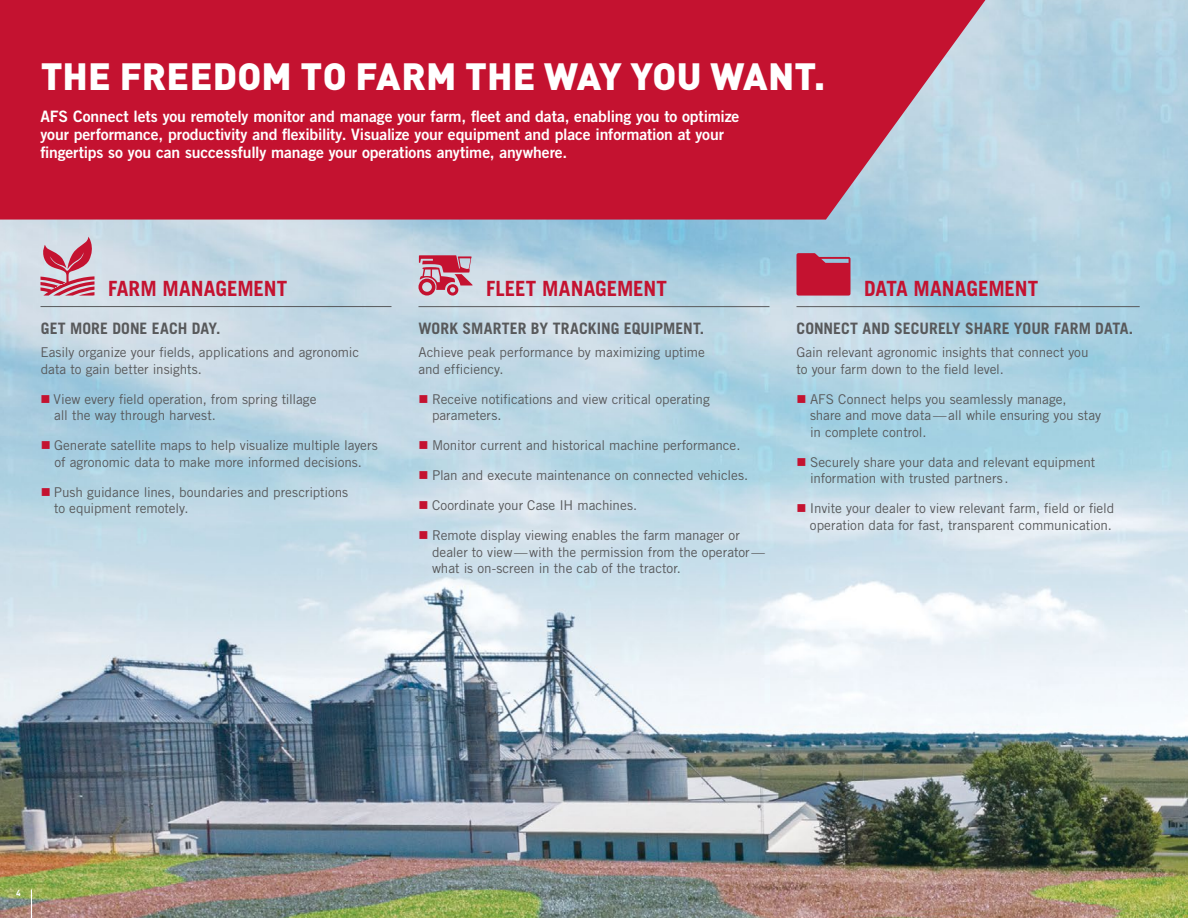
<style>
.page{position:relative;width:1188px;height:918px;background:#fff}
.page>*{position:absolute;margin:0;border:0;box-sizing:border-box;transform-origin:0 0}
.t1{font:900 37.5px "DINOT";letter-spacing:.005em;color:#fff}
.t2{font:700 21px "Trade Gothic LT Std";color:#c41230}
.t3{font:15.75px/18px "Trade Gothic LT Std Bd 2";letter-spacing:-.01em;color:#fff}
.t4{font:700 15.75px "Trade Gothic LT Std";color:#58595b}
.t5{font:13.5px/16.5px "Trade Gothic LT Std";letter-spacing:-.005em;color:#58595b}
.t6{font:700 8.7px "DINOT";color:#fff}
</style>
<div class="page">
<img style="left:0;top:0;width:1188px;height:918px">
<svg style="left:0;top:0;width:985px;height:220px;background:#c3213e"></svg>
<hr style="left:40px;top:306px;width:352px;height:1px;background:#58595b">
<hr style="left:418px;top:306px;width:352px;height:1px;background:#58595b">
<hr style="left:796px;top:306px;width:344px;height:1px;background:#58595b">
<svg style="left:40px;top:237px;width:54px;height:59px;background:#cd8a9c"></svg>
<svg style="left:418px;top:255px;width:54px;height:41px;background:#c87589"></svg>
<svg style="left:796px;top:253px;width:54px;height:43px;background:#be2744"></svg>
<svg style="left:31px;top:890px;width:1px;height:28px"></svg>
<svg style="left:41px;top:395px;width:8px;height:8px"></svg>
<svg style="left:42px;top:441px;width:8px;height:8px"></svg>
<svg style="left:42px;top:488px;width:8px;height:8px"></svg>
<svg style="left:420px;top:395px;width:7px;height:8px"></svg>
<svg style="left:420px;top:441px;width:7px;height:8px"></svg>
<svg style="left:420px;top:471px;width:7px;height:8px"></svg>
<svg style="left:420px;top:501px;width:7px;height:8px"></svg>
<svg style="left:420px;top:531px;width:7px;height:8px"></svg>
<svg style="left:798px;top:395px;width:7px;height:8px"></svg>
<svg style="left:798px;top:458px;width:7px;height:8px"></svg>
<svg style="left:798px;top:504px;width:7px;height:8px"></svg>
<h1 class="t1" style="left:41px;top:51px;width:786px">THE FREEDOM TO FARM THE WAY YOU WANT.</h1>
<p class="t3" style="left:40px;top:107px;width:700px">AFS Connect lets you remotely monitor and manage your farm, fleet and data, enabling you to optimize your performance, productivity and flexibility. Visualize your equipment and place information at your fingertips so you can successfully manage your operations anytime, anywhere.</p>
<h2 class="t2" style="left:108px;top:275px;width:181px">FARM MANAGEMENT</h2>
<h2 class="t2" style="left:486px;top:275px;width:183px">FLEET MANAGEMENT</h2>
<h2 class="t2" style="left:864px;top:275px;width:176px">DATA MANAGEMENT</h2>
<p class="t4" style="left:41px;top:319px;width:181px">GET MORE DONE EACH DAY.</p>
<p class="t5" style="left:40px;top:344px;width:320px">Easily organize your fields, applications and agronomic data to gain better insights.</p>
<p class="t5" style="left:54px;top:390px;width:264px">View every field operation, from spring tillage all the way through harvest.</p>
<p class="t5" style="left:54px;top:437px;width:325px">Generate satellite maps to help visualize multiple layers of agronomic data to make more informed decisions.</p>
<p class="t5" style="left:54px;top:483px;width:296px">Push guidance lines, boundaries and prescriptions to equipment remotely.</p>
<p class="t4" style="left:418px;top:319px;width:287px">WORK SMARTER BY TRACKING EQUIPMENT.</p>
<p class="t5" style="left:418px;top:344px;width:288px">Achieve peak performance by maximizing uptime and efficiency.</p>
<p class="t5" style="left:432px;top:391px;width:279px">Receive notifications and view critical operating parameters.</p>
<p class="t5" style="left:432px;top:437px;width:310px">Monitor current and historical machine performance.</p>
<p class="t5" style="left:432px;top:467px;width:318px">Plan and execute maintenance on connected vehicles.</p>
<p class="t5" style="left:432px;top:497px;width:207px">Coordinate your Case IH machines.</p>
<p class="t5" style="left:432px;top:527px;width:334px">Remote display viewing enables the farm manager or dealer to view—with the permission from the operator— what is on-screen in the cab of the tractor.</p>
<p class="t4" style="left:796px;top:319px;width:338px">CONNECT AND SECURELY SHARE YOUR FARM DATA.</p>
<p class="t5" style="left:796px;top:344px;width:294px">Gain relevant agronomic insights that connect you to your farm down to the field level.</p>
<p class="t5" style="left:810px;top:391px;width:293px">AFS Connect helps you seamlessly manage, share and move data—all while ensuring you stay in complete control.</p>
<p class="t5" style="left:810px;top:454px;width:287px">Securely share your data and relevant equipment information with trusted partners .</p>
<p class="t5" style="left:810px;top:500px;width:306px">Invite your dealer to view relevant farm, field or field operation data for fast, transparent communication.</p>
<p class="t6" style="left:16px;top:887px;width:6px">4</p>
</div>
